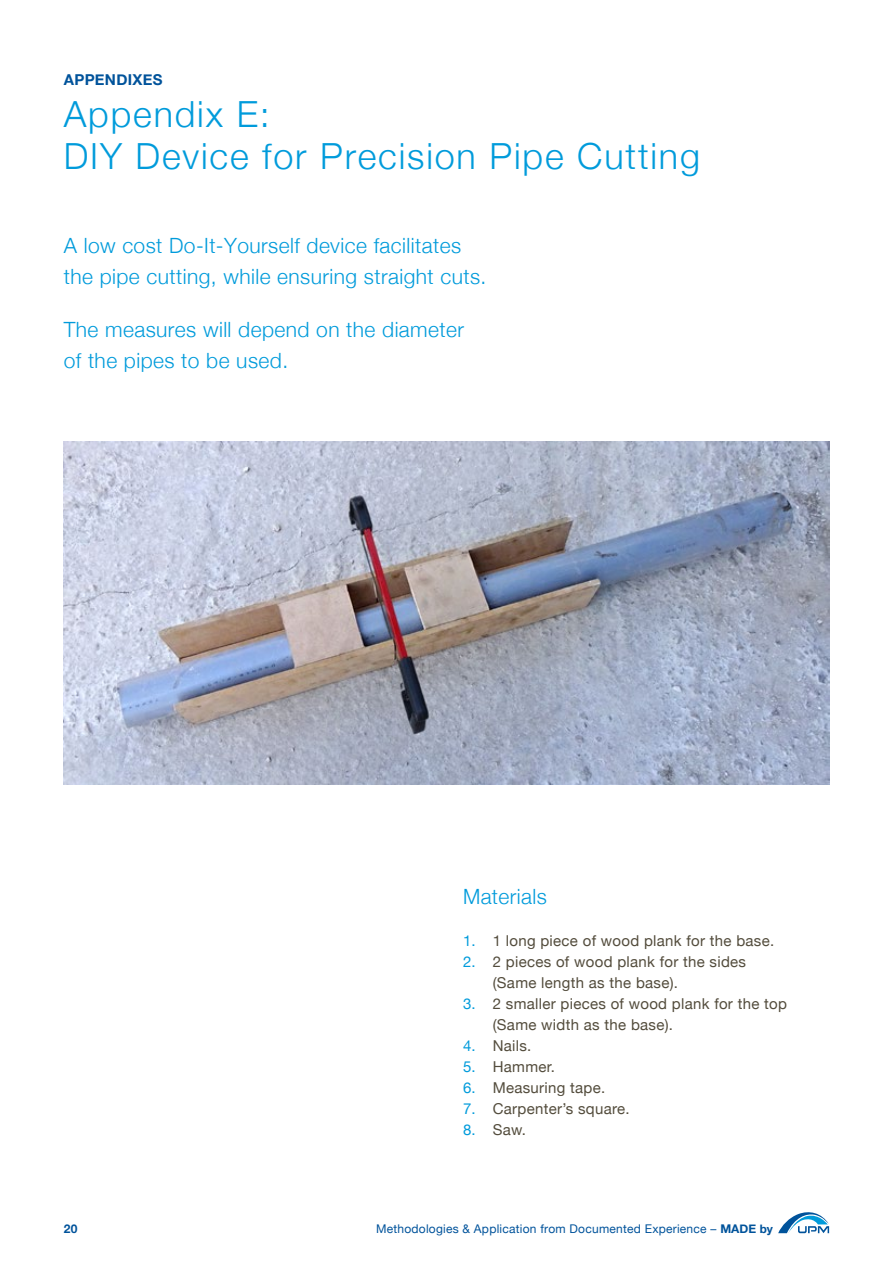
<style>
.page{position:relative;width:893px;height:1263px;background:#fff}
.page>*{position:absolute;margin:0;border:0;box-sizing:border-box;transform-origin:0 0}
.t1{font:300 36px/42px "Helvetica Neue";letter-spacing:.05em;color:#009bdb}
.t2{font:300 21px/31.5px "Helvetica Neue";letter-spacing:.02em;color:#009bdb}
.t3{font:15px/21px "Helvetica Neue";letter-spacing:.02em;color:#534c3c}
.t4{font:700 15px "Helvetica Neue";letter-spacing:.02em;color:#00539b}
.t5{font:12px "Helvetica Neue";letter-spacing:.02em;color:#00539b}
.t6{font:700 12px "Helvetica Neue";color:#00539b}
.s1{color:#009bdb}
.s2{font-weight:700}
.s3{font-weight:700;font-size:11.7px}
</style>
<div class="page">
<svg style="left:778px;top:1212px;width:51px;height:21px"></svg>
<img style="left:64px;top:442px;width:765px;height:342px">
<p class="t4" style="left:64px;top:68px;width:100px">APPENDIXES</p>
<h1 class="t1" style="left:64px;top:90px;width:638px">Appendix E:<br>DIY Device for Precision Pipe Cutting</h1>
<h2 class="t2" style="left:64px;top:228px;width:424px">A low cost Do-It-Yourself device facilitates the pipe cutting, while ensuring straight cuts.</h2>
<h2 class="t2" style="left:64px;top:312px;width:402px">The measures will depend on the diameter of the pipes to be used.</h2>
<h2 class="t2" style="left:463px;top:879px;width:85px">Materials</h2>
<p class="t3" style="left:463px;top:931px;width:310px"><span class="s1">1.</span> 1 long piece of wood plank for the base.</p>
<p class="t3" style="left:493px;top:952px;width:255px;text-indent:-30px"><span class="s1">2.</span> 2 pieces of wood plank for the sides (Same length as the base).</p>
<p class="t3" style="left:493px;top:994px;width:296px;text-indent:-30px"><span class="s1">3.</span> 2 smaller pieces of wood plank for the top (Same width as the base).</p>
<p class="t3" style="left:463px;top:1036px;width:67px"><span class="s1">4.</span> Nails.</p>
<p class="t3" style="left:463px;top:1057px;width:91px"><span class="s1">5.</span> Hammer.</p>
<p class="t3" style="left:463px;top:1078px;width:141px"><span class="s1">6.</span> Measuring tape.</p>
<p class="t3" style="left:463px;top:1099px;width:166px"><span class="s1">7.</span> Carpenter’s square.</p>
<p class="t3" style="left:463px;top:1120px;width:62px"><span class="s1">8.</span> Saw.</p>
<p class="t6" style="left:64px;top:1219px;width:15px">20</p>
<p class="t5" style="left:376px;top:1220px;width:398px">Methodologies &amp; Application from Documented Experience – <span class="s2">MADE</span> <span class="s3">by</span></p>
</div>
